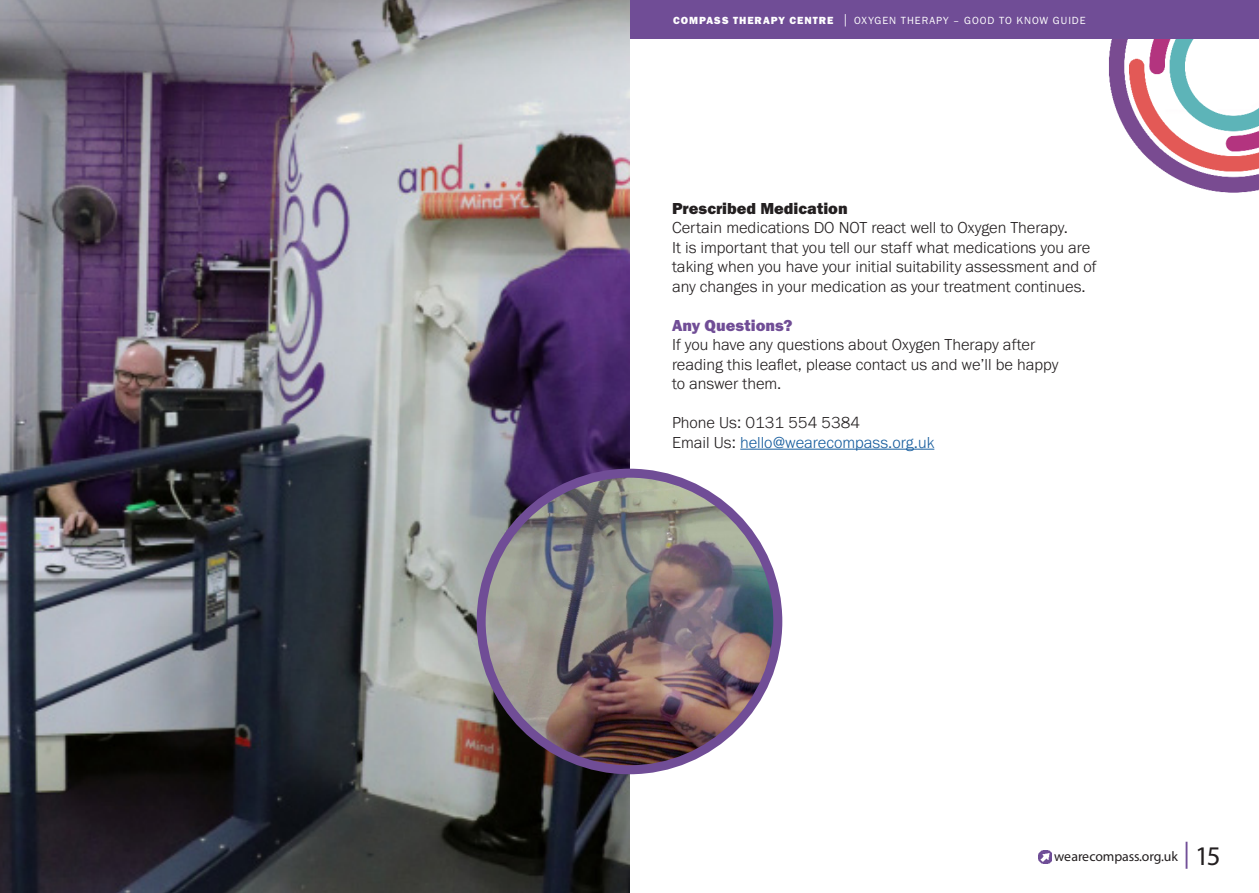
<style>
.page{position:relative;width:1259px;height:893px;background:#fff}
.page>*{position:absolute;margin:0;border:0;box-sizing:border-box;transform-origin:0 0}
.t1{font:27px "Myriad Pro";color:#231f20}
.t2{font:300 16.5px/19.5px "Franklin Gothic URW";color:#231f20}
.t3{font:300 16.5px "Franklin Gothic URW";color:#175d9e}
.t4{font:16.5px "Franklin Gothic URW Hea";color:#231f20}
.t5{font:16.5px "Franklin Gothic URW Hea";color:#704d96}
.t6{font:13.8px "Myriad Pro";letter-spacing:-.01em;color:#231f20}
.t7{font:10.8px "Franklin Gothic URW Boo";letter-spacing:.09em;color:#fff}
.s1{font-family:"Franklin Gothic URW Hea"}
.s2{font-family:"Franklin Gothic URW";font-weight:300;font-size:14.85px}
.s3{color:#231f20}
.s4{font-size:27px;color:#704d96}
</style>
<div class="page">
<img style="left:1106px;top:38px;width:153px;height:155px">
<div style="left:629px;top:0;width:630px;height:38px;background:#704d96"></div>
<svg style="left:1038px;top:851px;width:13px;height:13px"></svg>
<hr style="left:740px;top:449px;width:194px;height:1px;background:#175d9e">
<img style="left:0;top:0;width:629px;height:893px">
<img style="left:481px;top:473px;width:297px;height:297px;border-radius:148px">
<div style="left:477px;top:469px;width:305px;height:305px;border:9px solid #704d96;border-radius:50%"></div>
<p class="t7" style="left:673px;top:13px;width:414px"><span class="s1">COMPASS THERAPY CENTRE</span> <span class="s2">|</span> OXYGEN THERAPY – GOOD TO KNOW GUIDE</p>
<p class="t4" style="left:672px;top:197px;width:177px">Prescribed Medication</p>
<p class="t2" style="left:672px;top:217px;width:426px">Certain medications DO NOT react well to Oxygen Therapy.<br>It is important that you tell our staff what medications you are taking when you have your initial suitability assessment and of any changes in your medication as your treatment continues.</p>
<p class="t5" style="left:672px;top:314px;width:122px">Any Questions?</p>
<p class="t2" style="left:672px;top:334px;width:388px">If you have any questions about Oxygen Therapy after reading this leaflet, please contact us and we’ll be happy to answer them.</p>
<p class="t2" style="left:672px;top:412px;width:190px">Phone Us: 0131 554 5384</p>
<p class="t3" style="left:672px;top:432px;width:264px"><span class="s3">Email Us:</span> hello@wearecompass.org.uk</p>
<p class="t6" style="left:1054px;top:848px;width:137px">we are compass.org.uk <span class="s4">|</span></p>
<p class="t1" style="left:1195px;top:840px;width:27px">15</p>
</div>
